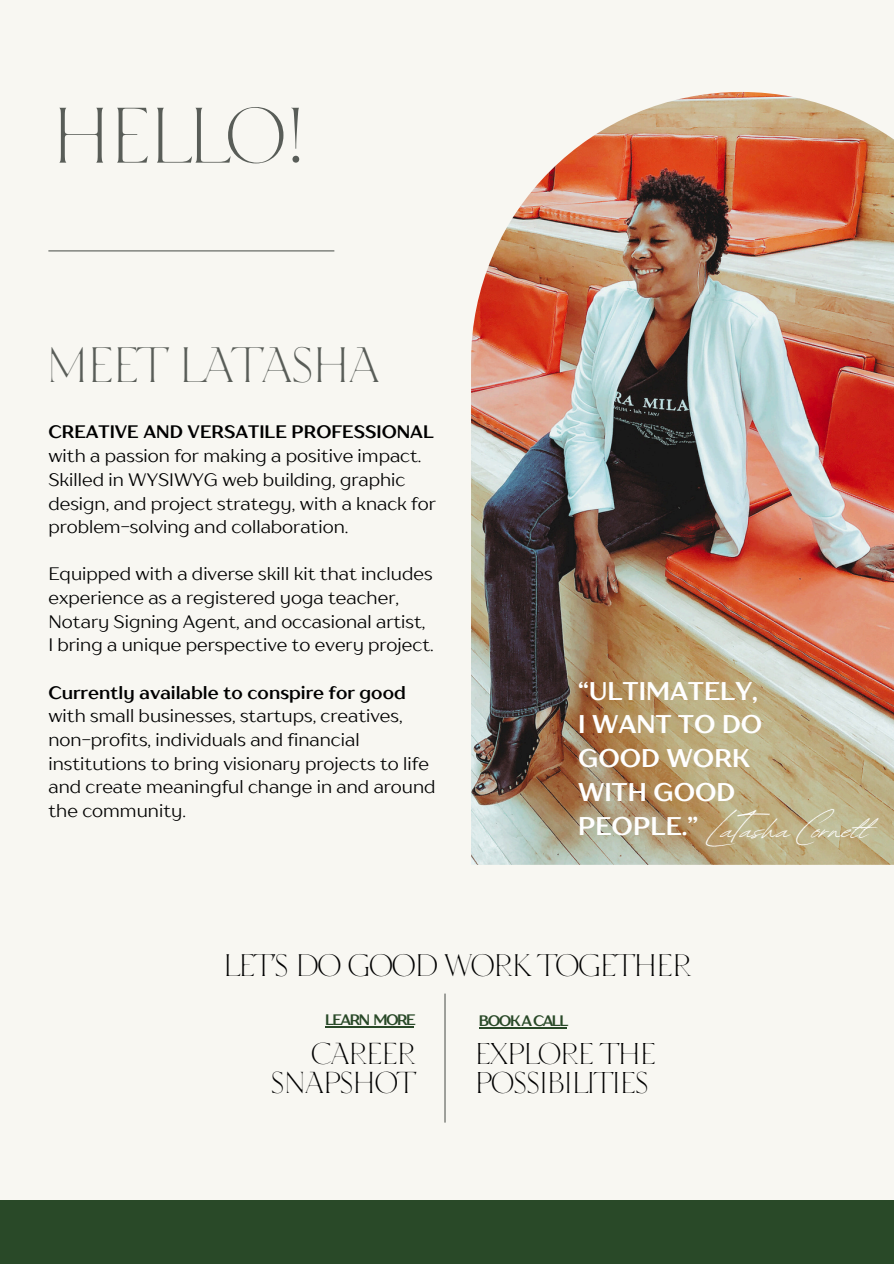
<style>
.page{position:relative;width:894px;height:1264px;background:#fff}
.page>*{position:absolute;margin:0;border:0;box-sizing:border-box;transform-origin:0 0}
.t1{font:78.3px "TT Ricordi Nobili";letter-spacing:-.1em;color:#595d58}
.t2{font:49.5px "TT Ricordi Nobili";letter-spacing:-.1em;color:#595d58}
.t3{font:45px "Revive 80 Signature";color:#fff}
.t4{font:31.05px "TT Ricordi Nobili";letter-spacing:-.1em;color:#000}
.t5{font:30.15px/29.2px "TT Ricordi Nobili";letter-spacing:-.1em;color:#000;text-align:right}
.t6{font:30px/29.2px "TT Ricordi Nobili";letter-spacing:-.1em;color:#000}
.t7{font:700 25.5px/33.8px "TT Drugs";color:#fff}
.t8{font:18px/23.7px "TT Drugs";color:#000}
.t9{font:700 18px "TT Drugs";color:#000}
.t10{font:700 15.15px "TT Drugs";letter-spacing:-.105em;color:#294928}
.s1{font-weight:700}
</style>
<div class="page">
<div style="left:0;top:0;width:893px;height:1263px;background:#f8f7f2"></div>
<img style="left:471px;top:92px;width:422px;height:772px">
<hr style="left:48px;top:250px;width:286px;height:1px;background:#595d58">
<div style="left:0;top:1200px;width:893px;height:63px;background:#294928"></div>
<hr style="left:444px;top:993px;width:1px;height:129px;background:#595d58">
<hr style="left:479px;top:1027px;width:87px;height:1px;background:#294928">
<hr style="left:325px;top:1026px;width:43px;height:1px;background:#294928">
<hr style="left:373px;top:1026px;width:41px;height:1px;background:#294928">
<p class="t1" style="left:48px;top:82px;width:264px">HELLO!</p>
<h5 class="t2" style="left:44px;top:331px;width:339px">MEET LATASHA</h5>
<p class="t9" style="left:48px;top:421px;width:387px">CREATIVE AND VERSATILE PROFESSIONAL</p>
<h2 class="t8" style="left:48px;top:444px;width:389px">with a passion for making a positive impact.<br>Skilled in WYSIWYG web building, graphic design, and project strategy, with a knack for problem-solving and collaboration.</h2>
<h6 class="t8" style="left:48px;top:562px;width:385px">Equipped with a diverse skill kit that includes experience as a registered yoga teacher,<br>Notary Signing Agent, and occasional artist,</h6>
<p class="t8" style="left:48px;top:633px;width:387px">I bring a unique perspective to every project.</p>
<p class="t8" style="left:48px;top:680px;width:388px"><span class="s1">Currently available to conspire for good </span>with small businesses, startups, creatives, non-profits, individuals and financial institutions to bring visionary projects to life and create meaningful change in and around the community.</p>
<p class="t7" style="left:578px;top:673px;width:186px">“ULTIMATELY,<br>I WANT TO DO<br>GOOD WORK<br>WITH GOOD<br>PEOPLE.”</p>
<h3 class="t3" style="left:708px;top:795px;width:153px">LaTasha Cornet</h3>
<h4 class="t4" style="left:222px;top:943px;width:471px">LET’S DO GOOD WORK TOGETHER</h4>
<p class="t10" style="left:479px;top:1011px;width:91px">BOOK A CALL</p>
<h4 class="t6" style="left:473px;top:1038px;width:185px">EXPLORE THE<br>POSSIBILITIES</h4>
<p class="t10" style="left:325px;top:1010px;width:92px">LEARN MORE</p>
<h4 class="t5" style="left:269px;top:1038px;width:148px">CAREER<br>SNAPSHOT</h4>
</div>
